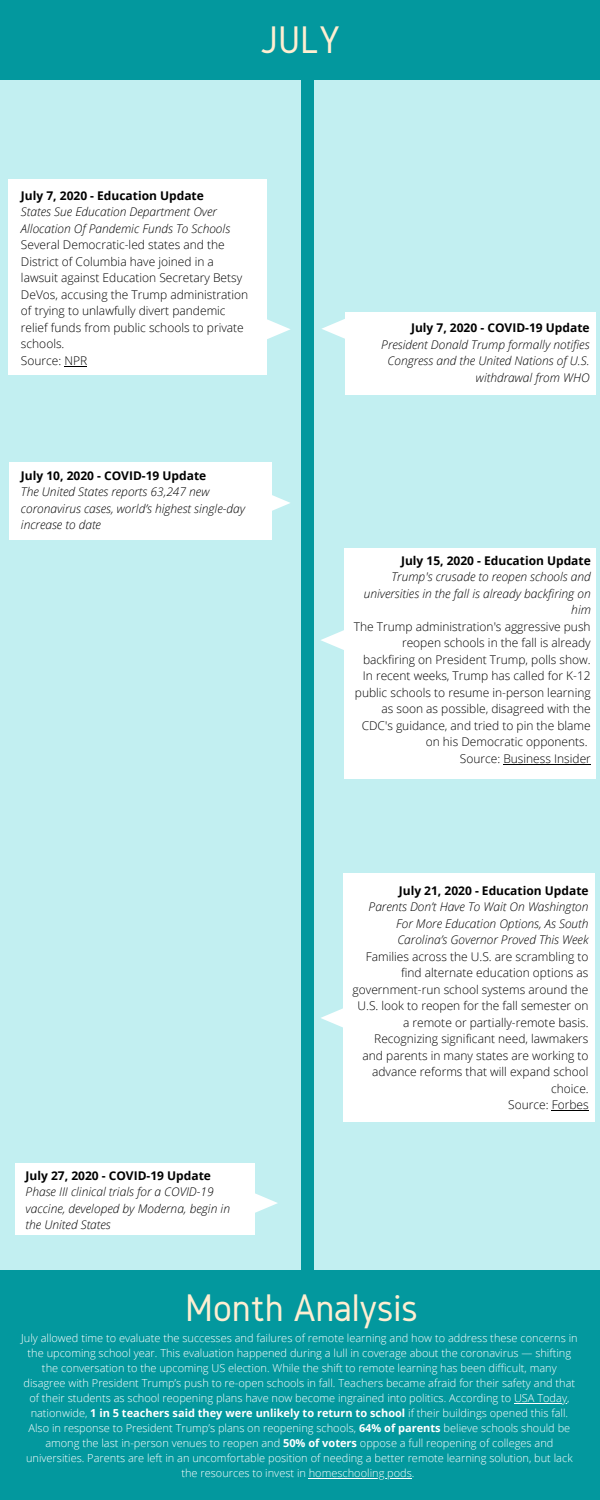
<style>
.page{position:relative;width:600px;height:1500px;background:#c2eff1}
.page>*{position:absolute;margin:0;border:0;box-sizing:border-box;transform-origin:0 0}
.t1{font:40px "Gidole";color:#ffeed1}
.t2{font:300 12px/16.5px "Open Sans";color:#000;text-align:right}
.t3{font:italic 300 12px/16.5px "Open Sans";color:#000}
.t4{font:700 12px "Open Sans";color:#000}
.t5{font:300 11px/15px "Open Sans";color:#fff;text-align:center}
.s1{font-weight:700}
</style>
<div class="page">
<div style="left:302px;top:80px;width:12px;height:1190px;background:#03989e"></div>
<div style="left:0;top:0;width:600px;height:80px;background:#03989e"></div>
<div style="left:344px;top:548px;width:252px;height:230px;background:#fff"></div>
<svg style="left:321px;top:630px;width:23px;height:20px"></svg>
<hr style="left:503px;top:764px;width:88px;height:1px;background:#000">
<div style="left:9px;top:462px;width:262px;height:77px;background:#fff"></div>
<svg style="left:271px;top:492px;width:19px;height:22px"></svg>
<div style="left:15px;top:1163px;width:239px;height:71px;background:#fff"></div>
<svg style="left:254px;top:1192px;width:24px;height:22px"></svg>
<div style="left:343px;top:873px;width:252px;height:249px;background:#fff"></div>
<svg style="left:321px;top:1008px;width:22px;height:20px"></svg>
<hr style="left:552px;top:1110px;width:37px;height:1px;background:#000">
<div style="left:9px;top:179px;width:258px;height:195px;background:#fff"></div>
<svg style="left:267px;top:319px;width:24px;height:20px"></svg>
<svg style="left:65px;top:366px;width:22px;height:1px"></svg>
<div style="left:0;top:1270px;width:600px;height:230px;background:#03989e"></div>
<div style="left:345px;top:312px;width:251px;height:82px;background:#fff"></div>
<svg style="left:322px;top:319px;width:23px;height:20px"></svg>
<hr style="left:514px;top:1403px;width:53px;height:1px;background:#fff">
<hr style="left:309px;top:1478px;width:103px;height:1px;background:#fff">
<h1 class="t1" style="left:260px;top:18px;width:81px">JULY</h1>
<p class="t4" style="left:21px;top:187px;width:184px">July 7, 2020 - Education Update</p>
<p class="t3" style="left:21px;top:204px;width:211px">States Sue Education Department Over<br>Allocation Of Pandemic Funds To Schools</p>
<p class="t2" style="left:21px;top:237px;width:229px;text-align:left">Several Democratic-led states and the District of Columbia have joined in a lawsuit against Education Secretary Betsy DeVos, accusing the Trump administration of trying to unlawfully divert pandemic relief funds from public schools to private schools.<br>Source: NPR</p>
<p class="t4" style="left:21px;top:467px;width:187px">July 10, 2020 - COVID-19 Update</p>
<p class="t3" style="left:21px;top:483px;width:226px">The United States reports 63,247 new coronavirus cases, world’s highest single-day increase to date</p>
<p class="t4" style="left:26px;top:1167px;width:187px">July 27, 2020 - COVID-19 Update</p>
<p class="t3" style="left:26px;top:1183px;width:206px">Phase III clinical trials for a COVID-19 vaccine, developed by Moderna, begin in the United States</p>
<p class="t4" style="left:411px;top:319px;width:180px">July 7, 2020 - COVID-19 Update</p>
<p class="t3" style="left:381px;top:336px;width:210px;text-align:right">President Donald Trump formally notifies<br>Congress and the United Nations of U.S. withdrawal from WHO</p>
<p class="t4" style="left:401px;top:552px;width:191px">July 15, 2020 - Education Update</p>
<p class="t3" style="left:364px;top:569px;width:229px;text-align:right">Trump's crusade to reopen schools and universities in the fall is already backfiring on him</p>
<p class="t2" style="left:354px;top:618px;width:239px">The Trump administration's aggressive push reopen schools in the fall is already backfiring on President Trump, polls show.<br>In recent weeks, Trump has called for K-12 public schools to resume in-person learning as soon as possible, disagreed with the CDC's guidance, and tried to pin the blame on his Democratic opponents.<br>Source: Business Insider</p>
<p class="t4" style="left:399px;top:882px;width:191px">July 21, 2020 - Education Update</p>
<p class="t3" style="left:396px;top:898px;width:194px;text-align:justify;text-indent:-27px">Parents Don’t Have To Wait On Washington For More Education Options, As South Carolina’s Governor Proved This Week</p>
<p class="t2" style="left:353px;top:948px;width:238px">Families across the U.S. are scrambling to find alternate education options as government-run school systems around the U.S. look to reopen for the fall semester on a remote or partially-remote basis.<br>Recognizing significant need, lawmakers and parents in many states are working to advance reforms that will expand school choice.<br>Source: Forbes</p>
<h1 class="t1" style="left:185px;top:1285px;width:234px">Month Analysis</h1>
<p class="t5" style="left:21px;top:1330px;width:558px">July allowed time to evaluate the successes and failures of remote learning and how to address these concerns in the upcoming school year. This evaluation happened during a lull in coverage about the coronavirus — shifting the conversation to the upcoming US election. While the shift to remote learning has been difficult, many disagree with President Trump’s push to re-open schools in fall. Teachers became afraid for their safety and that of their students as school reopening plans have now become ingrained into politics. According to USA Today, nationwide, <span class="s1">1 in 5 teachers said they were unlikely to return to school</span> if their buildings opened this fall.<br>Also in response to President Trump’s plans on reopening schools, <span class="s1">64% of parents</span> believe schools should be among the last in-person venues to reopen and <span class="s1">50% of voters</span> oppose a full reopening of colleges and universities. Parents are left in an uncomfortable position of needing a better remote learning solution, but lack the resources to invest in homeschooling pods.</p>
</div>
